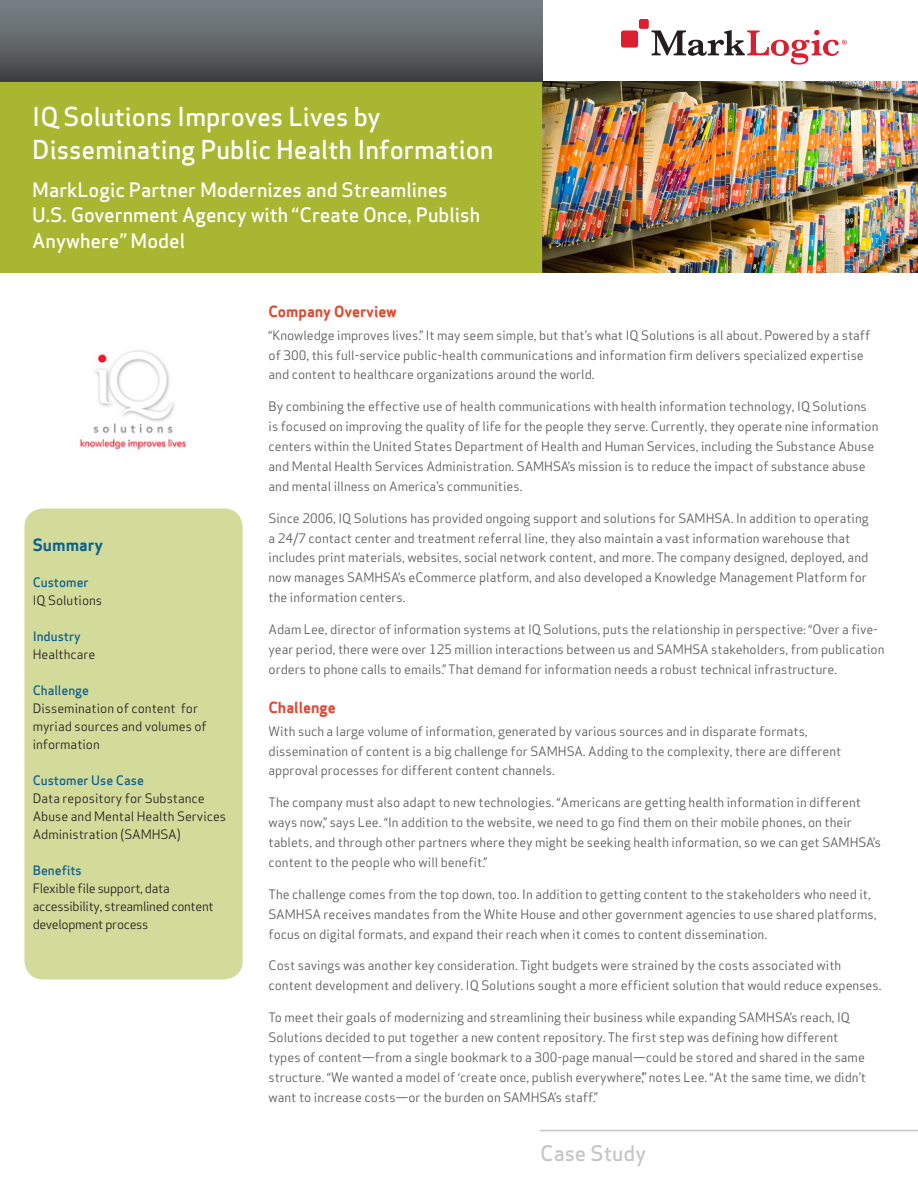
<style>
.page{position:relative;width:918px;height:1188px;background:#fff}
.page>*{position:absolute;margin:0;border:0;box-sizing:border-box;transform-origin:0 0}
.t1{font:500 25.5px/32.5px "Apex Sans";color:#fff}
.t2{font:500 21px "Apex Sans";color:#c6c7c8}
.t3{font:500 19.5px/25.5px "Apex Sans";color:#fff}
.t4{font:700 16.5px "Apex Sans";color:#0f618e}
.t5{font:700 15px "Apex Sans";color:#e4462e}
.t6{font:12.75px/20px "Apex Sans";color:#57585a}
.t7{font:12.75px/18px "Apex Sans";color:#231f20}
.t8{font:12.75px/18px "Apex Sans";letter-spacing:-.025em;color:#231f20}
.t9{font:500 12.75px "Apex Sans";color:#0f618e}
</style>
<div class="page">
<img style="left:542px;top:82px;width:376px;height:191px">
<hr style="left:540px;top:1130px;width:378px;height:1px;background:#c6c7c8">
<div style="left:0;top:0;width:542px;height:83px;background:linear-gradient(to bottom,#7d868b,#404243)"></div>
<div style="left:0;top:82px;width:542px;height:191px;background:#a9b632"></div>
<div style="left:25px;top:509px;width:217px;height:470px;background:#d3db9a;border-radius:18px"></div>
<div style="left:24px;top:508px;width:219px;height:471px;border:2px solid #d3db9a;border-radius:18px"></div>
<div style="left:621px;top:31px;width:17px;height:17px;background:#db1e30;border-radius:2px"></div>
<div style="left:639px;top:19px;width:10px;height:10px;background:#db1e30;border-radius:2px"></div>
<svg style="left:652px;top:30px;width:195px;height:35px"></svg>
<img style="left:80px;top:350px;width:107px;height:99px">
<h1 class="t1" style="left:32px;top:98px;width:463px">IQ Solutions Improves Lives by<br>Disseminating Public Health Information</h1>
<h3 class="t3" style="left:32px;top:174px;width:449px">MarkLogic Partner Modernizes and Streamlines<br>U.S. Government Agency with “Create Once, Publish<br>Anywhere” Model</h3>
<p class="t4" style="left:33px;top:534px;width:72px">Summary</p>
<p class="t9" style="left:33px;top:571px;width:58px">Customer</p>
<p class="t7" style="left:33px;top:590px;width:71px">IQ Solutions</p>
<p class="t9" style="left:33px;top:625px;width:50px">Industry</p>
<p class="t7" style="left:33px;top:644px;width:64px">Healthcare</p>
<p class="t9" style="left:33px;top:679px;width:58px">Challenge</p>
<p class="t7" style="left:33px;top:698px;width:176px">Dissemination of content for myriad sources and volumes of information</p>
<p class="t9" style="left:33px;top:769px;width:113px">Customer Use Case</p>
<p class="t7" style="left:33px;top:788px;width:195px">Data repository for Substance<br>Abuse and Mental Health Services<br>Administration (SAMHSA)</p>
<p class="t9" style="left:33px;top:859px;width:51px">Benefits</p>
<p class="t8" style="left:33px;top:878px;width:182px">Flexible file support, data accessibility, streamlined content development process</p>
<p class="t5" style="left:269px;top:302px;width:130px">Company Overview</p>
<p class="t6" style="left:269px;top:324px;width:603px">“Knowledge improves lives.” It may seem simple, but that’s what IQ Solutions is all about. Powered by a staff of 300, this full-service public-health communications and information firm delivers specialized expertise and content to healthcare organizations around the world.</p>
<p class="t6" style="left:269px;top:395px;width:611px">By combining the effective use of health communications with health information technology, IQ Solutions is focused on improving the quality of life for the people they serve. Currently, they operate nine information centers within the United States Department of Health and Human Services, including the Substance Abuse and Mental Health Services Administration. SAMHSA’s mission is to reduce the impact of substance abuse and mental illness on America’s communities.</p>
<p class="t6" style="left:269px;top:507px;width:602px">Since 2006, IQ Solutions has provided ongoing support and solutions for SAMHSA. In addition to operating a 24/7 contact center and treatment referral line, they also maintain a vast information warehouse that includes print materials, websites, social network content, and more. The company designed, deployed, and now manages SAMHSA’s eCommerce platform, and also developed a Knowledge Management Platform for the information centers.</p>
<p class="t6" style="left:269px;top:618px;width:618px">Adam Lee, director of information systems at IQ Solutions, puts the relationship in perspective: “Over a five&shy;year period, there were over 125 million interactions between us and SAMHSA stakeholders, from publication orders to phone calls to emails.” That demand for information needs a robust technical infrastructure.</p>
<p class="t5" style="left:269px;top:698px;width:69px">Challenge</p>
<p class="t6" style="left:269px;top:720px;width:574px">With such a large volume of information, generated by various sources and in disparate formats, dissemination of content is a big challenge for SAMHSA. Adding to the complexity, there are different approval processes for different content channels.</p>
<p class="t6" style="left:269px;top:791px;width:614px">The company must also adapt to new technologies. “Americans are getting health information in different ways now,” says Lee. “In addition to the website, we need to go find them on their mobile phones, on their tablets, and through other partners where they might be seeking health information, so we can get SAMHSA’s content to the people who will benefit.”</p>
<p class="t6" style="left:269px;top:883px;width:609px">The challenge comes from the top down, too. In addition to getting content to the stakeholders who need it,<br>SAMHSA receives mandates from the White House and other government agencies to use shared platforms, focus on digital formats, and expand their reach when it comes to content dissemination.</p>
<p class="t6" style="left:269px;top:955px;width:614px">Cost savings was another key consideration. Tight budgets were strained by the costs associated with content development and delivery. IQ Solutions sought a more efficient solution that would reduce expenses.</p>
<p class="t6" style="left:269px;top:1006px;width:599px">To meet their goals of modernizing and streamlining their business while expanding SAMHSA’s reach, IQ Solutions decided to put together a new content repository. The first step was defining how different types of content—from a single bookmark to a 300-page manual—could be stored and shared in the same structure. “We wanted a model of ‘create once, publish everywhere’,” notes Lee. “At the same time, we didn’t want to increase costs—or the burden on SAMHSA’s staff.”</p>
<h2 class="t2" style="left:540px;top:1135px;width:108px">Case Study</h2>
</div>
